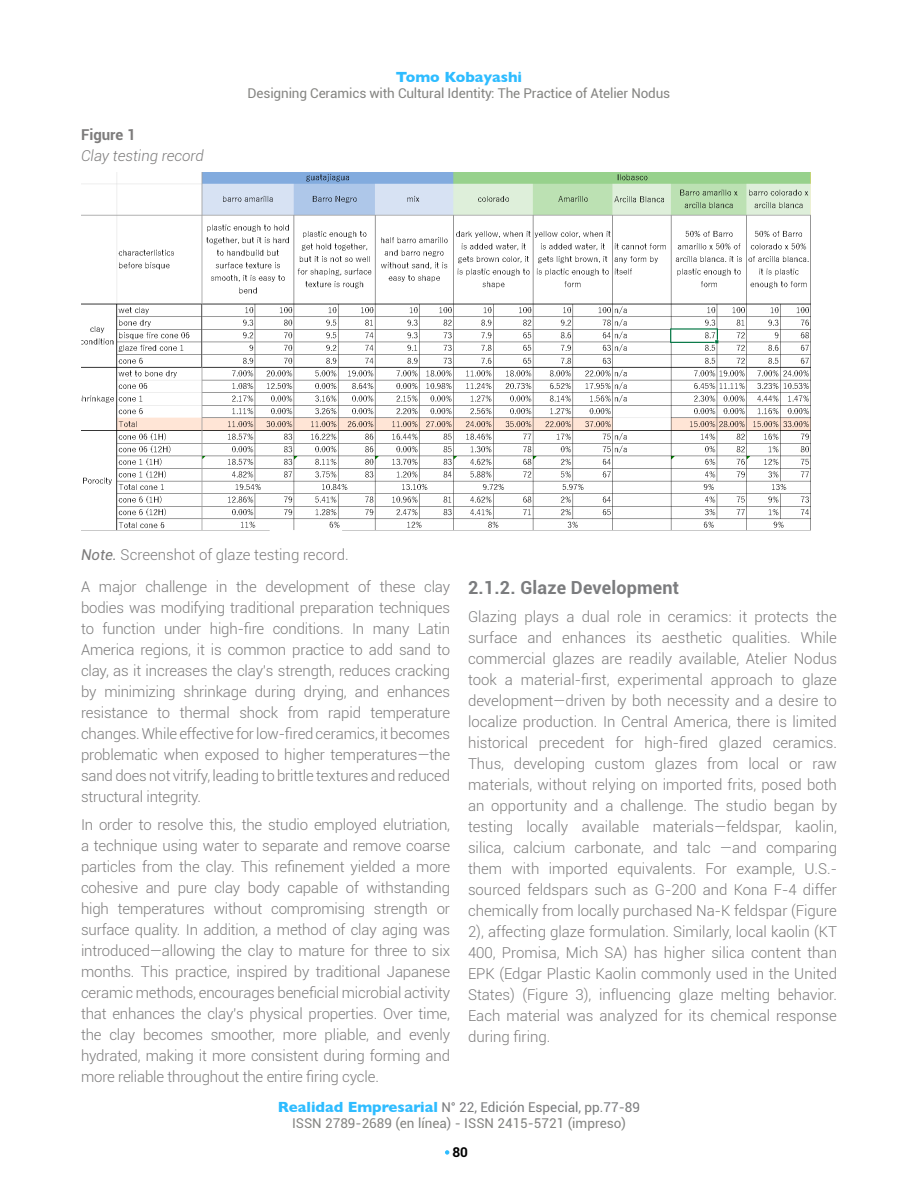
<style>
.page{position:relative;width:918px;height:1188px;background:#fff}
.page>*{position:absolute;margin:0;border:0;box-sizing:border-box;transform-origin:0 0}
.t1{font:700 18px "Roboto";letter-spacing:.01em;color:#7b7c7e}
.t2{font:300 15px/21px "Roboto";letter-spacing:-.01em;color:#7d7c7c;text-align:justify}
.t3{font:italic 300 15px "Roboto";color:#7d7c7c}
.t4{font:700 15px "Gill Sans";color:#2ebcff}
.t5{font:700 15px "Roboto";color:#7d7c7c}
.t6{font:13.5px/16.2px "Roboto";letter-spacing:-.01em;color:#858582;text-align:center}
.t7{font:700 13.5px "Roboto";color:#000}
.s1{font-weight:400;font-style:italic}
.s2{font-family:"Gill Sans";font-weight:700;font-size:15px;color:#2ebcff}
.s3{color:#7b7c7e}
</style>
<div class="page">
<svg style="left:445px;top:1150px;width:4px;height:5px"></svg>
<img style="left:81px;top:172px;width:730px;height:358px">
<p class="t5" style="left:81px;top:124px;width:56px">Figure 1</p>
<p class="t3" style="left:81px;top:145px;width:124px">Clay testing record</p>
<p class="t4" style="left:396px;top:65px;width:128px">Tomo Kobayashi</p>
<p class="t6" style="left:248px;top:85px;width:424px">Designing Ceramics with Cultural Identity: The Practice of Atelier Nodus</p>
<p class="t2" style="left:81px;top:537px;width:371px;line-height:32.5px"><span class="s1">Note.</span> Screenshot of glaze testing record.<br>A major challenge in the development of these clay</p>
<p class="t2" style="left:81px;top:597px;width:371px">bodies was modifying traditional preparation techniques to function under high-fire conditions. In many Latin America regions, it is common practice to add sand to clay, as it increases the clay’s strength, reduces cracking by minimizing shrinkage during drying, and enhances resistance to thermal shock from rapid temperature changes. While effective for low-fired ceramics, it becomes problematic when exposed to higher temperatures—the sand does not vitrify, leading to brittle textures and reduced structural integrity.</p>
<p class="t2" style="left:81px;top:813px;width:371px">In order to resolve this, the studio employed elutriation, a technique using water to separate and remove coarse particles from the clay. This refinement yielded a more cohesive and pure clay body capable of withstanding high temperatures without compromising strength or surface quality. In addition, a method of clay aging was introduced—allowing the clay to mature for three to six months. This practice, inspired by traditional Japanese ceramic methods, encourages beneficial microbial activity that enhances the clay’s physical properties. Over time, the clay becomes smoother, more pliable, and evenly hydrated, making it more consistent during forming and more reliable throughout the entire firing cycle.</p>
<p class="t1" style="left:468px;top:575px;width:212px">2.1.2. Glaze Development</p>
<p class="t2" style="left:468px;top:606px;width:371px">Glazing plays a dual role in ceramics: it protects the surface and enhances its aesthetic qualities. While commercial glazes are readily available, Atelier Nodus took a material-first, experimental approach to glaze development—driven by both necessity and a desire to localize production. In Central America, there is limited historical precedent for high-fired glazed ceramics.<br>Thus, developing custom glazes from local or raw materials, without relying on imported frits, posed both an opportunity and a challenge. The studio began by testing locally available materials—feldspar, kaolin, silica, calcium carbonate, and talc —and comparing them with imported equivalents. For example, U.S.- sourced feldspars such as G-200 and Kona F-4 differ chemically from locally purchased Na-K feldspar (Figure 2), affecting glaze formulation. Similarly, local kaolin (KT 400, Promisa, Mich SA) has higher silica content than EPK (Edgar Plastic Kaolin commonly used in the United States) (Figure 3), influencing glaze melting behavior.<br>Each material was analyzed for its chemical response during firing.</p>
<p class="t6" style="left:278px;top:1098px;width:364px"><span class="s2">Realidad Empresarial</span> <span class="s3">N° 22, Edición Especial, pp.77-89<br></span>ISSN 2789-2689 (en línea) - ISSN 2415-5721 (impreso)</p>
<p class="t7" style="left:453px;top:1143px;width:17px">80</p>
</div>
